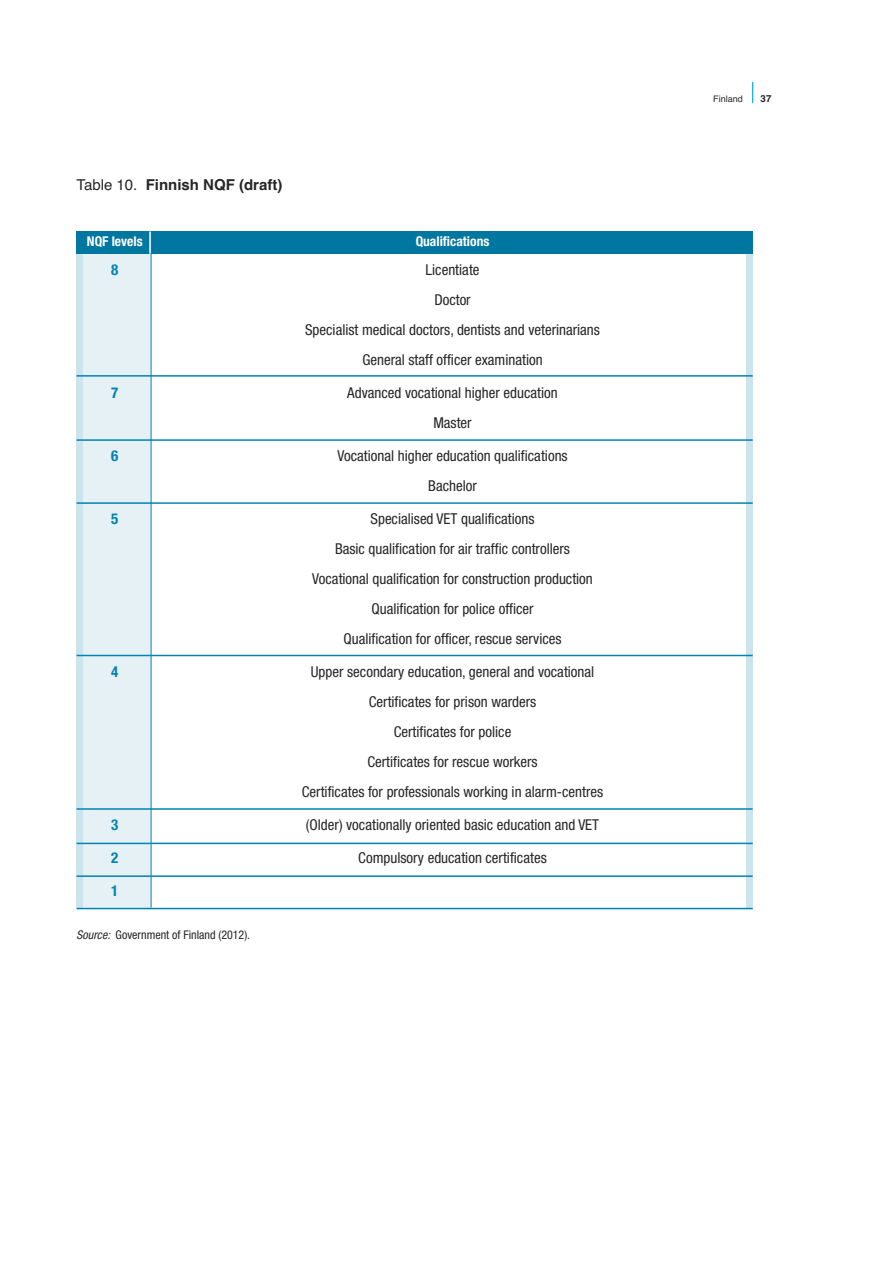
<style>
.page{position:relative;width:893px;height:1263px;background:#fff}
.page>*{position:absolute;margin:0;border:0;box-sizing:border-box;transform-origin:0 0}
.t1{font:condensed 15px/30px "Helvetica Neue";color:#272627;text-align:center}
.t2{font:700 15px "Helvetica";color:#272627}
.t3{font:700 condensed 15px "Helvetica Neue";color:#0084b3}
.t4{font:700 condensed 13.5px "Helvetica Neue";color:#fff}
.t5{font:condensed 12px "Helvetica Neue";color:#272627}
.t6{font:700 9.75px "Helvetica";color:#272627}
.t7{font:9px "Helvetica";color:#272627}
.s1{font-weight:400}
.s2{font-style:italic}
</style>
<div class="page">
<svg style="left:752px;top:82px;width:1px;height:21px"></svg>
<div style="left:77px;top:249px;width:74px;height:659px;background:#e6f1f6"></div>
<div style="left:77px;top:249px;width:6px;height:659px;background:#cce4ec"></div>
<div style="left:746px;top:249px;width:7px;height:659px;background:#cce4ec"></div>
<div style="left:77px;top:232px;width:676px;height:22px;background:#0077a1"></div>
<hr style="left:77px;top:843px;width:676px;height:1px;background:#0084b3">
<hr style="left:77px;top:908px;width:676px;height:1px;background:#0084b3">
<hr style="left:77px;top:439px;width:676px;height:2px;background:#0084b3">
<hr style="left:77px;top:502px;width:676px;height:2px;background:#0084b3">
<hr style="left:77px;top:375px;width:676px;height:2px;background:#0084b3">
<hr style="left:77px;top:655px;width:676px;height:1px;background:#0084b3">
<hr style="left:77px;top:808px;width:676px;height:2px;background:#0084b3">
<hr style="left:77px;top:875px;width:676px;height:2px;background:#0084b3">
<hr style="left:151px;top:232px;width:1px;height:676px;background:#0084b3">
<hr style="left:149px;top:231px;width:2px;height:23px;background:#fff">
<p class="t2" style="left:77px;top:176px;width:207px"><span class="s1">table 10.</span> Finnish NQF (draft)</p>
<p class="t4" style="left:87px;top:237px;width:57px">NQF levels</p>
<p class="t4" style="left:416px;top:237px;width:75px">Qualifications</p>
<p class="t3" style="left:111px;top:264px;width:9px">8</p>
<p class="t1" style="left:305px;top:256px;width:296px">Licentiate<br>Doctor<br>Specialist medical doctors, dentists and veterinarians<br>General staff officer examination</p>
<p class="t3" style="left:111px;top:387px;width:9px">7</p>
<p class="t1" style="left:347px;top:379px;width:212px">Advanced vocational higher education<br>Master</p>
<p class="t3" style="left:111px;top:450px;width:9px">6</p>
<p class="t1" style="left:337px;top:442px;width:232px">Vocational higher education qualifications<br>Bachelor</p>
<p class="t3" style="left:111px;top:513px;width:9px">5</p>
<p class="t1" style="left:312px;top:505px;width:282px">Specialised VET qualifications<br>Basic qualification for air traffic controllers Vocational qualification for construction production Qualification for police officer<br>Qualification for officer, rescue services</p>
<p class="t3" style="left:111px;top:666px;width:9px">4</p>
<p class="t1" style="left:302px;top:658px;width:303px">Upper secondary education, general and vocational Certificates for prison warders<br>Certificates for police<br>Certificates for rescue workers<br>Certificates for professionals working in alarm-centres</p>
<p class="t3" style="left:111px;top:819px;width:9px">3</p>
<p class="t1" style="left:306px;top:811px;width:295px">(Older) vocationally oriented basic education and VET</p>
<p class="t3" style="left:111px;top:852px;width:9px">2</p>
<p class="t1" style="left:358px;top:844px;width:190px">Compulsory education certificates</p>
<p class="t3" style="left:111px;top:885px;width:9px">1</p>
<p class="t5" style="left:77px;top:931px;width:175px"><span class="s2">Source:</span> Government of Finland (2012).</p>
<p class="t7" style="left:713px;top:94px;width:31px">Finland</p>
<p class="t6" style="left:761px;top:93px;width:12px">37</p>
</div>
